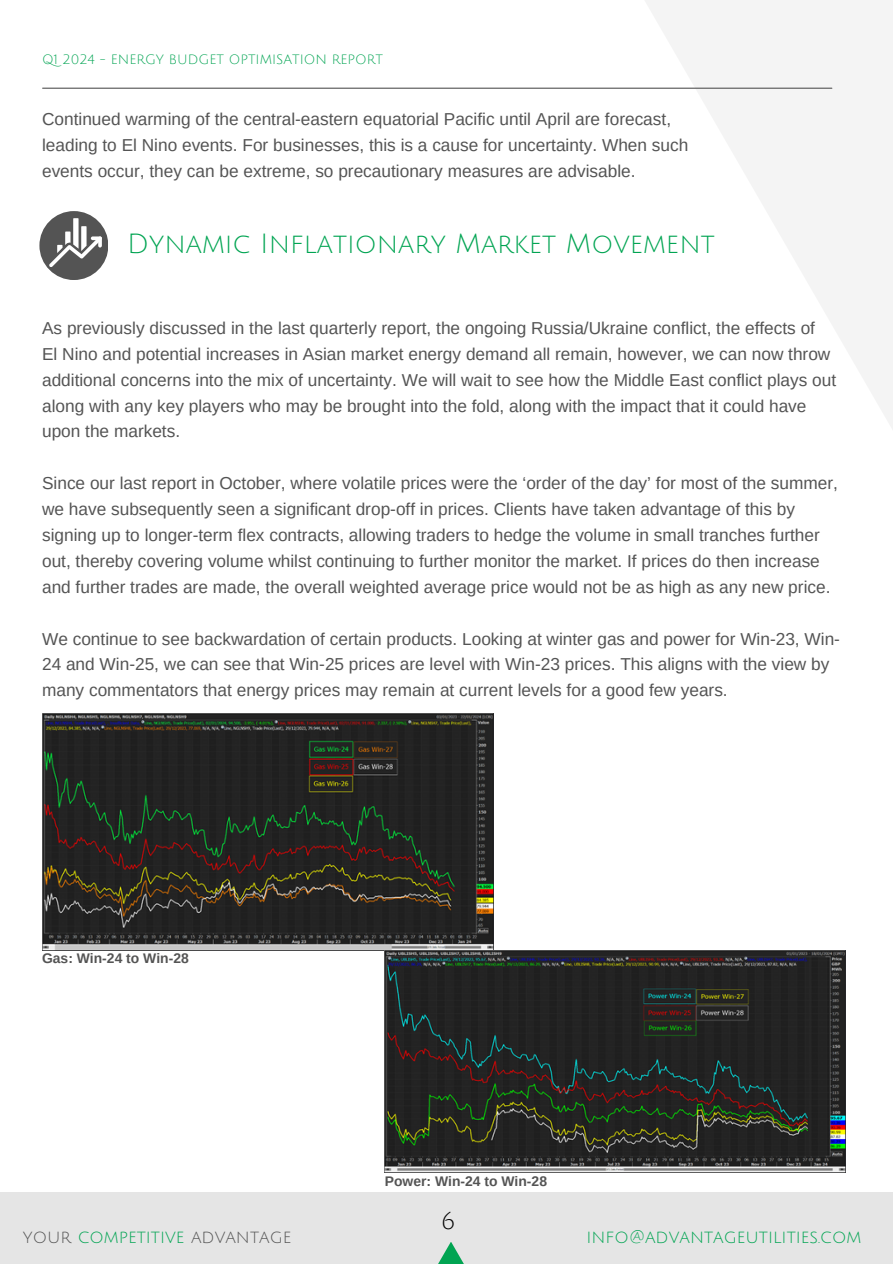
<style>
.page{position:relative;width:893px;height:1264px;background:#fff}
.page>*{position:absolute;margin:0;border:0;box-sizing:border-box;transform-origin:0 0}
.t1{font:27px "Julius Sans One";color:#01a452}
.t2{font:23.7px "Julius Sans One";color:#000}
.t3{font:17.7px "Julius Sans One";color:#01a452}
.t4{font:17.7px "Julius Sans One";color:#545454}
.t5{font:17.25px/25.8px "Arimo";color:#545454}
.t6{font:700 13.95px "Arimo";color:#545454}
.t7{font:13.2px "Julius Sans One";color:#01a452}
.s1{color:#01a452}
</style>
<div class="page">
<div style="left:0;top:1192px;width:892px;height:71px;background:#e5e5e5"></div>
<svg style="left:438px;top:1242px;width:26px;height:21px"></svg>
<hr style="left:43px;top:88px;width:788px;height:1px;background:#545454">
<div style="left:39px;top:211px;width:69px;height:69px;background:#545454;border-radius:50%"></div>
<img style="left:42px;top:713px;width:451px;height:237px">
<img style="left:385px;top:950px;width:460px;height:222px">
<svg style="left:49px;top:218px;width:53px;height:49px"></svg>
<p class="t7" style="left:42px;top:52px;width:342px">Q1 2024 - ENERGY BUDGET OPTIMISATION REPORT</p>
<p class="t5" style="left:42px;top:106px;width:630px">Continued warming of the central-eastern equatorial Pacific until April are forecast,</p>
<p class="t5" style="left:42px;top:132px;width:647px">leading to El Nino events. For businesses, this is a cause for uncertainty. When such</p>
<p class="t5" style="left:42px;top:158px;width:595px">events occur, they can be extreme, so precautionary measures are advisable.</p>
<p class="t1" style="left:127px;top:229px;width:589px">Dynamic Inflationary Market Movement</p>
<p class="t5" style="left:42px;top:315px;width:774px">As previously discussed in the last quarterly report, the ongoing Russia/Ukraine conflict, the effects of</p>
<p class="t5" style="left:42px;top:341px;width:795px">El Nino and potential increases in Asian market energy demand all remain, however, we can now throw additional concerns into the mix of uncertainty. We will wait to see how the Middle East conflict plays out along with any key players who may be brought into the fold, along with the impact that it could have upon the markets.</p>
<p class="t5" style="left:42px;top:470px;width:797px">Since our last report in October, where volatile prices were the ‘order of the day’ for most of the summer, we have subsequently seen a significant drop-off in prices. Clients have taken advantage of this by signing up to longer-term flex contracts, allowing traders to hedge the volume in small tranches further out, thereby covering volume whilst continuing to further monitor the market. If prices do then increase and further trades are made, the overall weighted average price would not be as high as any new price.</p>
<p class="t5" style="left:42px;top:625px;width:799px">We continue to see backwardation of certain products. Looking at winter gas and power for Win-23, Win-<br>24 and Win-25, we can see that Win-25 prices are level with Win-23 prices. This aligns with the view by many commentators that energy prices may remain at current levels for a good few years.</p>
<p class="t6" style="left:42px;top:950px;width:148px">Gas: Win-24 to Win-28</p>
<p class="t6" style="left:385px;top:1173px;width:164px">Power: Win-24 to Win-28</p>
<p class="t2" style="left:441px;top:1208px;width:16px">6</p>
<p class="t4" style="left:23px;top:1228px;width:270px">your <span class="s1">competitive</span> advantage</p>
<p class="t3" style="left:586px;top:1228px;width:276px">info@advantageutilities.com</p>
</div>
